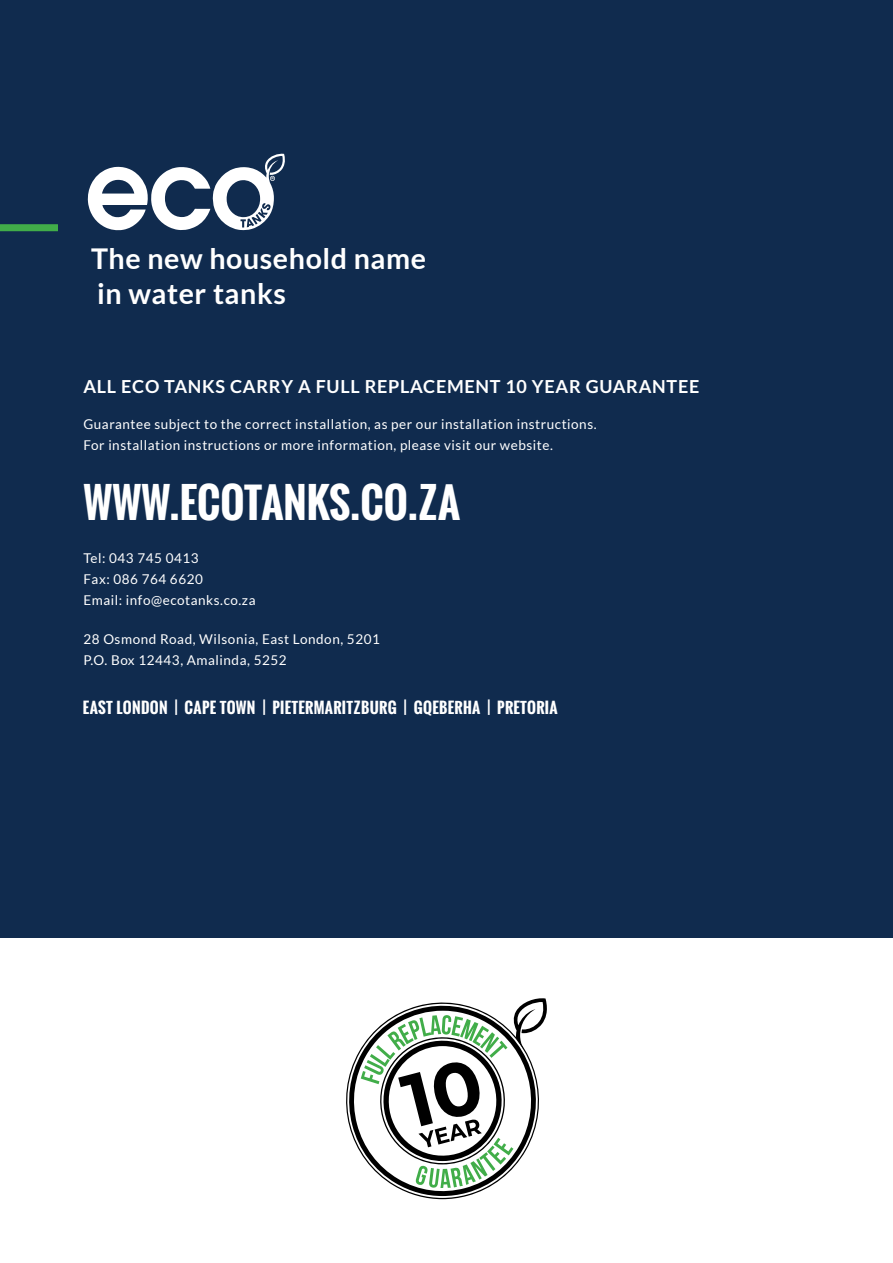
<style>
.page{position:relative;width:893px;height:1263px;background:#fff}
.page>*{position:absolute;margin:0;border:0;box-sizing:border-box;transform-origin:0 0}
.t1{font:700 40.5px "Oswald";color:#fff}
.t2{font:700 28.65px "Lato";letter-spacing:.02em;color:#fff}
.t3{font:700 18px "Lato";letter-spacing:.04em;color:#fff}
.t4{font:700 15px "Oswald";letter-spacing:.02em;color:#fff}
.t5{font:13.5px "Lato";letter-spacing:.04em;color:#fff}
</style>
<div class="page">
<div style="left:0;top:0;width:893px;height:938px;background:#102b4e"></div>
<svg style="left:0;top:224px;width:58px;height:7px"></svg>
<svg style="left:346px;top:998px;width:201px;height:201px"></svg>
<svg style="left:87px;top:153px;width:198px;height:78px"></svg>
<p class="t2" style="left:91px;top:242px;width:337px">The new household name</p>
<p class="t2" style="left:97px;top:277px;width:190px">in water tanks</p>
<p class="t3" style="left:83px;top:376px;width:617px">ALL ECO TANKS CARRY A FULL REPLACEMENT 10 YEAR GUARANTEE</p>
<p class="t5" style="left:83px;top:417px;width:515px">Guarantee subject to the correct installation, as per our installation instructions.</p>
<p class="t5" style="left:83px;top:438px;width:471px">For installation instructions or more information, please visit our website.</p>
<p class="t1" style="left:83px;top:472px;width:378px">WWW.ECOTANKS.CO.ZA</p>
<p class="t5" style="left:83px;top:551px;width:117px">Tel: 043 745 0413</p>
<p class="t5" style="left:83px;top:572px;width:121px">Fax: 086 764 6620</p>
<p class="t5" style="left:83px;top:593px;width:174px">Email: info@ecotanks.co.za</p>
<p class="t5" style="left:83px;top:632px;width:298px">28 Osmond Road, Wilsonia, East London, 5201</p>
<p class="t5" style="left:83px;top:653px;width:205px">P.O. Box 12443, Amalinda, 5252</p>
<p class="t4" style="left:83px;top:696px;width:476px">EAST LONDON | CAPE TOWN | PIETERMARITZBURG | GQEBERHA | PRETORIA</p>
</div>
